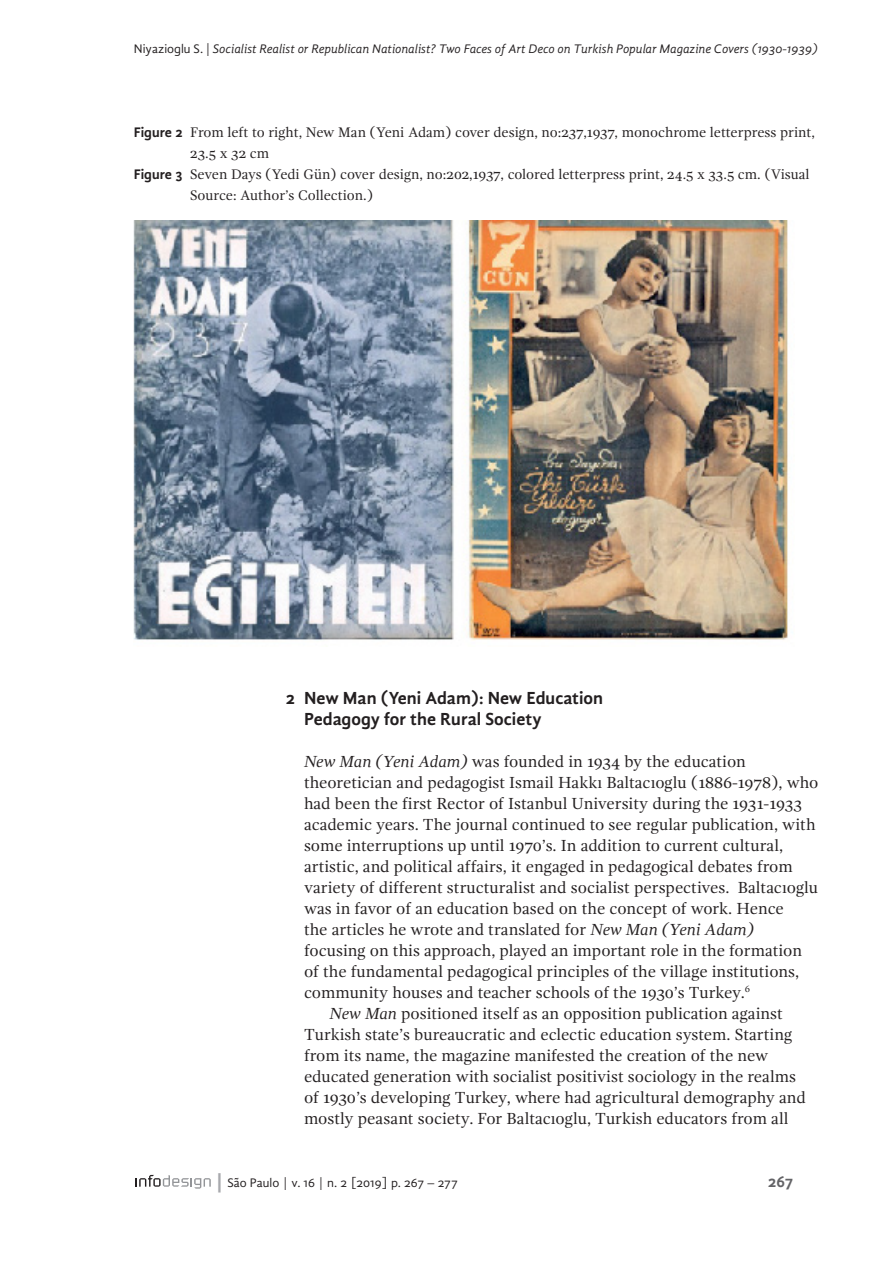
<style>
.page{position:relative;width:893px;height:1263px;background:#fff}
.page>*{position:absolute;margin:0;border:0;box-sizing:border-box;transform-origin:0 0}
.t1{font:700 18px/21px "Gandhi Sans";color:#231f20}
.EN_Corpo_de_texto{font:16.5px/21px "Gandhi Serif";color:#231f20}
.t2{font:700 16.5px "Gandhi Sans";color:#636366}
.t3{font:14.25px/21px "Gandhi Serif";letter-spacing:-.005em;color:#231f20}
.t4{font:italic 12.75px "Gandhi Sans";color:#231f20}
.t5{font:12.75px "Gandhi Sans";color:#231f20}
.s1{font-style:normal}
.s2{font-family:"Gandhi Sans";font-weight:700}
.s3{font-style:italic}
.s4{font-size:19.2px;color:#a8a9ad}
</style>
<div class="page">
<svg style="left:136px;top:1175px;width:75px;height:13px"></svg>
<img style="left:134px;top:221px;width:654px;height:419px">
<p class="t4" style="left:134px;top:41px;width:685px"><span class="s1">Niyazioglu S. |</span> Socialist Realist or Republican Nationalist? Two Faces of Art Deco on Turkish Popular Magazine Covers (1930-1939)</p>
<p class="t3" style="left:190px;top:121px;width:626px;text-indent:-56px"><span class="s2">Figure 2</span> From left to right, New Man (Yeni Adam) cover design, no:237,1937, monochrome letterpress print,<br>23.5 x 32 cm</p>
<p class="t3" style="left:190px;top:163px;width:621px;text-indent:-56px"><span class="s2">Figure 3</span> Seven Days (Yedi Gün) cover design, no:202,1937, colored letterpress print, 24.5 x 33.5 cm. (Visual<br>Source: Author’s Collection.)</p>
<p class="t1" style="left:304px;top:687px;width:301px;text-indent:-18px">2 New Man (Yeni Adam): New Education<br>Pedagogy for the Rural Society</p>
<p class="EN_Corpo_de_texto" style="left:304px;top:751px;width:516px"><span class="s3">New Man (Yeni Adam)</span> was founded in 1934 by the education theoretician and pedagogist Ismail Hakkı Baltacıoglu (1886-1978), who had been the first Rector of Istanbul University during the 1931-1933 academic years. The journal continued to see regular publication, with some interruptions up until 1970’s. In addition to current cultural, artistic, and political affairs, it engaged in pedagogical debates from variety of different structuralist and socialist perspectives. Baltacıoglu was in favor of an education based on the concept of work. Hence<br>the articles he wrote and translated for <span class="s3">New Man (Yeni Adam) </span>focusing on this approach, played an important role in the formation of the fundamental pedagogical principles of the village institutions, community houses and teacher schools of the 1930’s Turkey.<sup>6</sup></p>
<p class="EN_Corpo_de_texto" style="left:304px;top:1003px;width:503px;text-indent:26px"><span class="s3">New Man</span> positioned itself as an opposition publication against Turkish state’s bureaucratic and eclectic education system. Starting from its name, the magazine manifested the creation of the new educated generation with socialist positivist sociology in the realms of 1930’s developing Turkey, where had agricultural demography and mostly peasant society. For Baltacıoglu, Turkish educators from all</p>
<p class="t5" style="left:214px;top:1175px;width:245px"><span class="s4">|</span>São Paulo | v. 16 | n. 2 [2019] p. 267 – 277</p>
<p class="t2" style="left:768px;top:1171px;width:26px">267</p>
</div>
